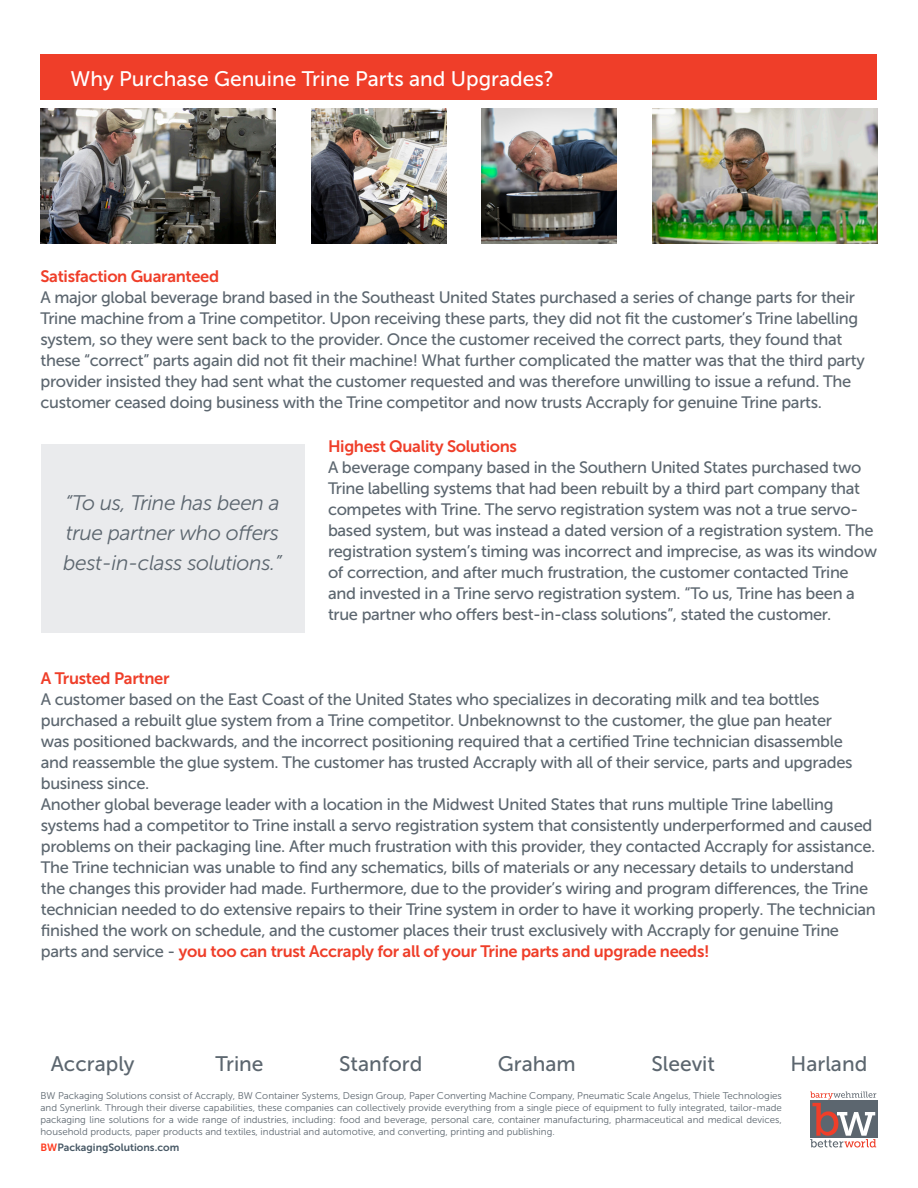
<style>
.page{position:relative;width:918px;height:1188px;background:#fff}
.page>*{position:absolute;margin:0;border:0;box-sizing:border-box;transform-origin:0 0}
.Page_2_Intro{font:italic 21px/30px "Museo Sans 300";letter-spacing:-.02em;color:#5c666f}
.t1{font:21px "Museo Sans 500";color:#5c666f}
.Page_2_Heading{font:21px "Museo Sans 500";color:#fff}
.Page_2_Subhead{font:16.5px/21px "Museo Sans 500";letter-spacing:-.02em;color:#5c666f}
.Page_2_Subhead-2{font:16.5px "Museo Sans 700";letter-spacing:-.02em;color:#ef3e29}
.t2{font:10.5px "Museo Sans 700";color:#475865}
.t3{font:9.75px/12px "Museo Sans 300";color:#5c666f;text-align:justify}
.s1{font-family:"Museo Sans 700";color:#ef3e29}
.s2{color:#ff3a1e}
</style>
<div class="page">
<div style="left:40px;top:54px;width:838px;height:45px;background:#ef3e29"></div>
<div style="left:810px;top:1101px;width:68px;height:37px;background:#5c666f"></div>
<svg style="left:810px;top:1092px;width:66px;height:56px"></svg>
<img style="left:41px;top:108px;width:234px;height:135px">
<img style="left:311px;top:108px;width:135px;height:135px">
<img style="left:652px;top:108px;width:226px;height:135px">
<div style="left:41px;top:444px;width:263px;height:188px;background:#eaebed"></div>
<img style="left:482px;top:108px;width:135px;height:135px">
<p class="Page_2_Heading" style="left:71px;top:68px;width:485px">Why Purchase Genuine Trine Parts and Upgrades?</p>
<p class="Page_2_Subhead-2" style="left:40px;top:267px;width:180px">Satisfaction Guaranteed</p>
<p class="Page_2_Subhead" style="left:40px;top:287px;width:826px">A major global beverage brand based in the Southeast United States purchased a series of change parts for their Trine machine from a Trine competitor. Upon receiving these parts, they did not fit the customer’s Trine labelling system, so they were sent back to the provider. Once the customer received the correct parts, they found that these “correct” parts again did not fit their machine! What further complicated the matter was that the third party provider insisted they had sent what the customer requested and was therefore unwilling to issue a refund. The customer ceased doing business with the Trine competitor and now trusts Accraply for genuine Trine parts.</p>
<p class="Page_2_Subhead-2" style="left:328px;top:437px;width:191px">Highest Quality Solutions</p>
<p class="Page_2_Subhead" style="left:328px;top:457px;width:551px">A beverage company based in the Southern United States purchased two Trine labelling systems that had been rebuilt by a third part company that competes with Trine. The servo registration system was not a true servo&shy;based system, but was instead a dated version of a registration system. The registration system’s timing was incorrect and imprecise, as was its window of correction, and after much frustration, the customer contacted Trine and invested in a Trine servo registration system. “To us, Trine has been a true partner who offers best-in-class solutions”, stated the customer.</p>
<p class="Page_2_Intro" style="left:63px;top:488px;width:220px">“To us, Trine has been a true partner who offers best-in-class solutions.”</p>
<p class="Page_2_Subhead-2" style="left:41px;top:669px;width:130px">A Trusted Partner</p>
<p class="Page_2_Subhead" style="left:41px;top:689px;width:813px">A customer based on the East Coast of the United States who specializes in decorating milk and tea bottles purchased a rebuilt glue system from a Trine competitor. Unbeknownst to the customer, the glue pan heater was positioned backwards, and the incorrect positioning required that a certified Trine technician disassemble and reassemble the glue system. The customer has trusted Accraply with all of their service, parts and upgrades business since.</p>
<p class="Page_2_Subhead" style="left:41px;top:794px;width:837px">Another global beverage leader with a location in the Midwest United States that runs multiple Trine labelling systems had a competitor to Trine install a servo registration system that consistently underperformed and caused problems on their packaging line. After much frustration with this provider, they contacted Accraply for assistance.<br>The Trine technician was unable to find any schematics, bills of materials or any necessary details to understand the changes this provider had made. Furthermore, due to the provider’s wiring and program differences, the Trine technician needed to do extensive repairs to their Trine system in order to have it working properly. The technician finished the work on schedule, and the customer places their trust exclusively with Accraply for genuine Trine parts and service - <span class="s1">you too can trust Accraply for all of your Trine parts and upgrade needs!</span></p>
<p class="t1" style="left:51px;top:1052px;width:85px">Accraply</p>
<p class="t1" style="left:216px;top:1052px;width:49px">Trine</p>
<p class="t1" style="left:339px;top:1052px;width:85px">Stanford</p>
<p class="t1" style="left:498px;top:1052px;width:79px">Graham</p>
<p class="t1" style="left:651px;top:1052px;width:65px">Sleevit</p>
<p class="t1" style="left:791px;top:1052px;width:78px">Harland</p>
<p class="t3" style="left:40px;top:1090px;width:743px">BW Packaging Solutions consist of Accraply, BW Container Systems, Design Group, Paper Converting Machine Company, Pneumatic Scale Angelus, Thiele Technologies and Synerlink. Through their diverse capabilities, these companies can collectively provide everything from a single piece of equipment to fully integrated, tailor-made packaging line solutions for a wide range of industries, including: food and beverage, personal care, container manufacturing, pharmaceutical and medical devices, household products, paper products and textiles, industrial and automotive, and converting, printing and publishing.</p>
<p class="t2" style="left:40px;top:1142px;width:140px"><span class="s2">BW</span>PackagingSolutions.com</p>
</div>
